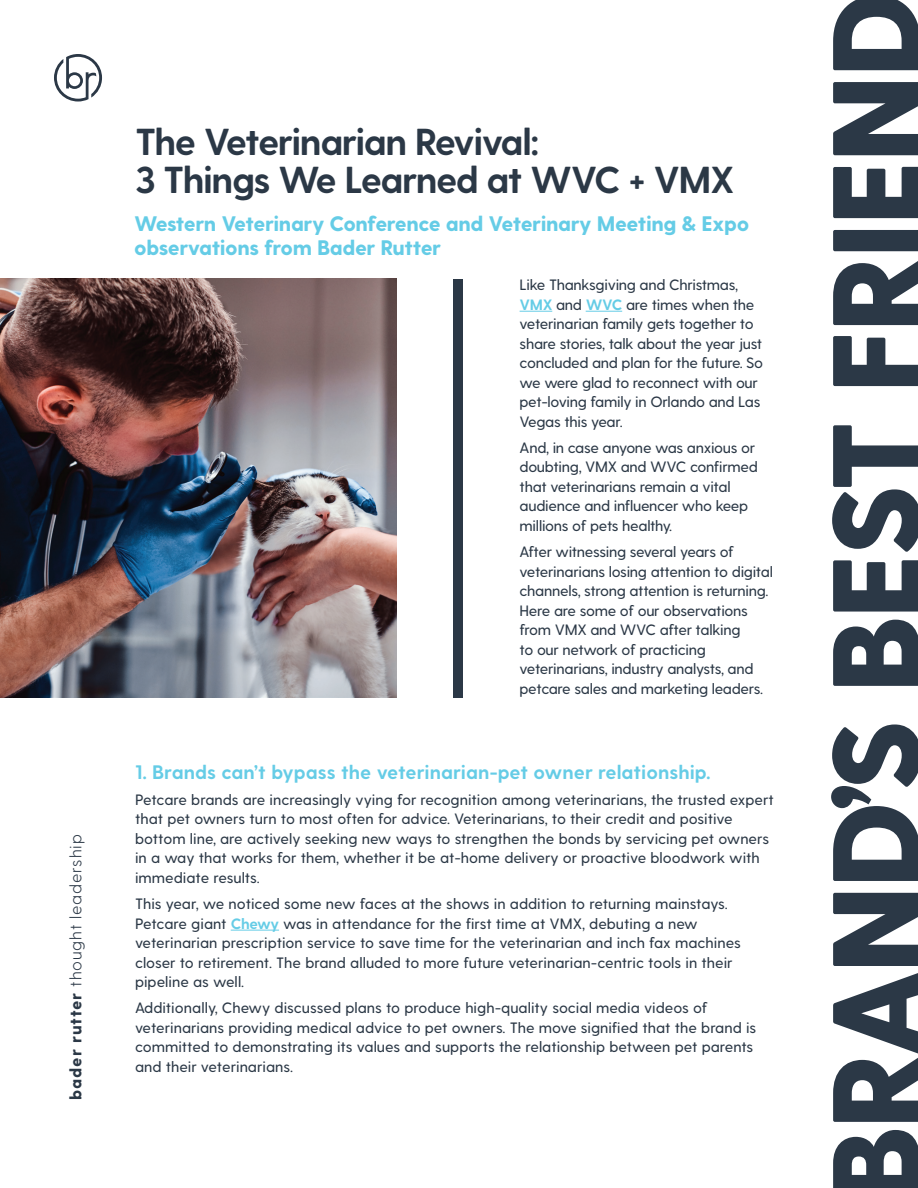
<style>
.page{position:relative;width:918px;height:1188px;background:#fff}
.page>*{position:absolute;margin:0;border:0;box-sizing:border-box;transform-origin:0 0}
.t1{font:800 124.5px "Greycliff CF";letter-spacing:-.04em;color:#2b3846}
.t2{font:700 37.5px/37.5px "Greycliff CF";letter-spacing:-.04em;color:#2b3846}
.t3{font:800 21px/24px "Greycliff CF";letter-spacing:-.02em;color:#65cce6}
.t4{font:700 19.5px "Greycliff CF";color:#65cce6}
.t5{font:300 16.5px "Greycliff CF";letter-spacing:.05em;color:#2b3846}
.t6{font:500 15px/19.5px "Greycliff CF";letter-spacing:-.01em;color:#2b3846}
.s1{font-weight:800}
.s2{font-weight:700;color:#65cce6}
</style>
<div class="page">
<svg style="left:54px;top:54px;width:48px;height:48px"></svg>
<hr style="left:520px;top:311px;width:32px;height:1px;background:#65cce6">
<hr style="left:586px;top:311px;width:36px;height:1px;background:#65cce6">
<hr style="left:231px;top:930px;width:48px;height:1px;background:#65cce6">
<hr style="left:454px;top:280px;width:4px;height:418px;background:#2b3846">
<hr style="left:458px;top:280px;width:4px;height:418px;background:#2b3846">
<img style="left:0;top:278px;width:396px;height:420px">
<p class="t5" style="left:66px;top:1100px;width:267px;rotate:-90deg"><span class="s1">bader rutter</span> thought leadership</p>
<h2 class="t2" style="left:135px;top:125px;width:601px">The Veterinarian Revival:<br>3 Things We Learned at WVC + VMX</h2>
<h3 class="t3" style="left:134px;top:212px;width:617px">Western Veterinary Conference and Veterinary Meeting &amp; Expo observations from Bader Rutter</h3>
<p class="t6" style="left:520px;top:276px;width:245px">Like Thanksgiving and Christmas,<br><span class="s2">VMX</span> and <span class="s2">WVC</span> are times when the veterinarian family gets together to share stories, talk about the year just concluded and plan for the future. So we were glad to reconnect with our pet-loving family in Orlando and Las<br>Vegas this year.</p>
<p class="t6" style="left:520px;top:438px;width:240px">And, in case anyone was anxious or doubting, VMX and WVC confirmed that veterinarians remain a vital audience and influencer who keep millions of pets healthy.</p>
<p class="t6" style="left:520px;top:543px;width:255px">After witnessing several years of veterinarians losing attention to digital channels, strong attention is returning.<br>Here are some of our observations from VMX and WVC after talking<br>to our network of practicing veterinarians, industry analysts, and petcare sales and marketing leaders.</p>
<h3 class="t4" style="left:135px;top:760px;width:577px">1. Brands can’t bypass the veterinarian-pet owner relationship.</h3>
<p class="t6" style="left:135px;top:790px;width:640px">Petcare brands are increasingly vying for recognition among veterinarians, the trusted expert that pet owners turn to most often for advice. Veterinarians, to their credit and positive bottom line, are actively seeking new ways to strengthen the bonds by servicing pet owners in a way that works for them, whether it be at-home delivery or proactive bloodwork with immediate results.</p>
<p class="t6" style="left:135px;top:895px;width:607px">This year, we noticed some new faces at the shows in addition to returning mainstays.<br>Petcare giant <span class="s2">Chewy</span> was in attendance for the first time at VMX, debuting a new veterinarian prescription service to save time for the veterinarian and inch fax machines closer to retirement. The brand alluded to more future veterinarian-centric tools in their pipeline as well.</p>
<p class="t6" style="left:135px;top:999px;width:623px">Additionally, Chewy discussed plans to produce high-quality social media videos of veterinarians providing medical advice to pet owners. The move signified that the brand is committed to demonstrating its values and supports the relationship between pet parents and their veterinarians.</p>
<h1 class="t1" style="left:801px;top:1205px;width:1216px;rotate:-90deg">BRAND’S BEST FRIEND</h1>
</div>
